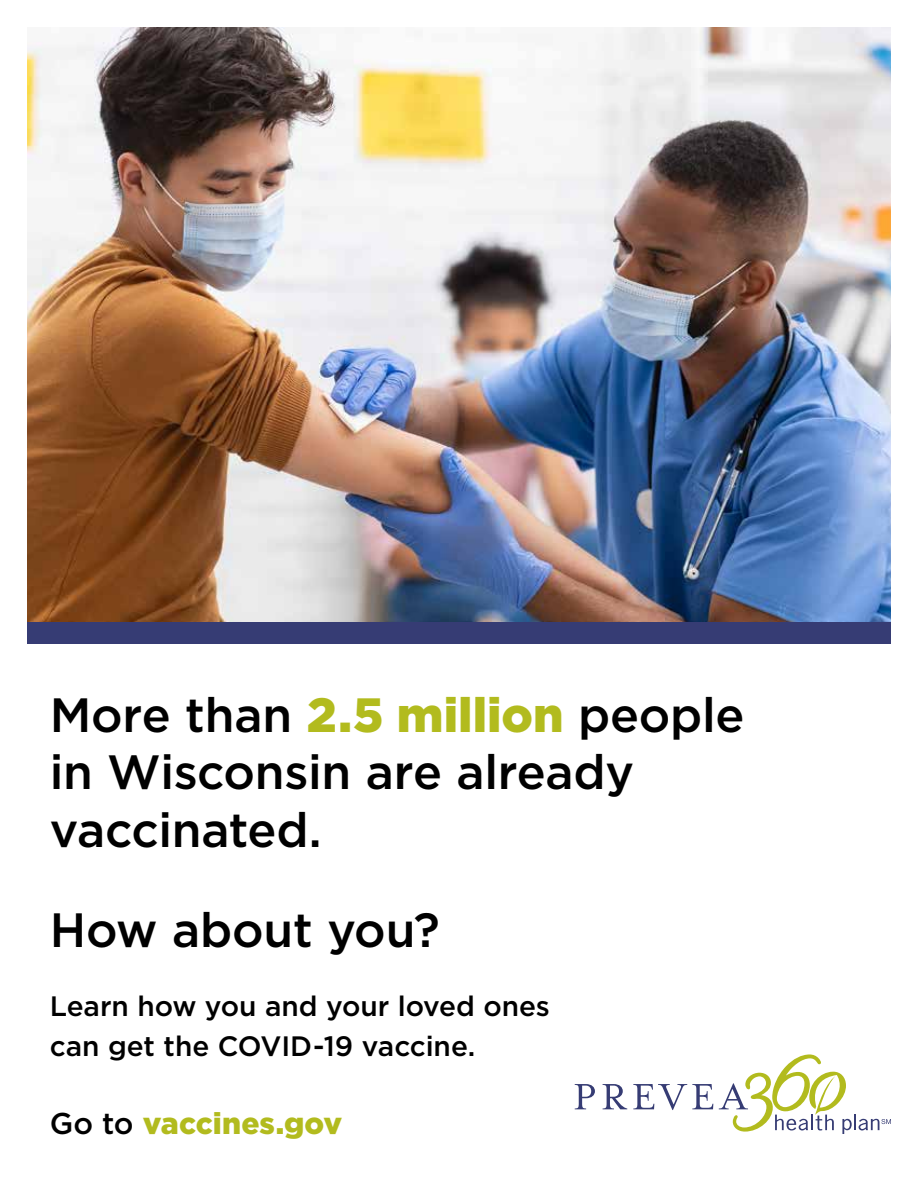
<style>
.page{position:relative;width:918px;height:1188px;background:#fff}
.page>*{position:absolute;margin:0;border:0;box-sizing:border-box;transform-origin:0 0}
.t1{font:500 48.15px/57.8px "Gotham";letter-spacing:-.005em;color:#000}
.t2{font:900 30px "Gotham";color:#b2bb1e}
.t3{font:500 28.05px/40px "Gotham";color:#000}
.s1{font-weight:900;color:#b2bb1e}
.s2{font-weight:500;color:#000}
</style>
<div class="page">
<img style="left:27px;top:27px;width:864px;height:595px">
<div style="left:27px;top:622px;width:864px;height:22px;background:#363c74"></div>
<svg style="left:575px;top:1084px;width:20px;height:25px"></svg>
<svg style="left:603px;top:1084px;width:24px;height:25px"></svg>
<svg style="left:633px;top:1084px;width:80px;height:26px"></svg>
<svg style="left:719px;top:1054px;width:172px;height:80px"></svg>
<p class="t1" style="left:50px;top:685px;width:696px">More than <span class="s1">2.5 million</span> people in Wisconsin are already vaccinated.</p>
<p class="t1" style="left:50px;top:901px;width:392px">How about you?</p>
<p class="t3" style="left:50px;top:986px;width:502px">Learn how you and your loved ones can get the COVID-19 vaccine.</p>
<p class="t2" style="left:50px;top:1103px;width:294px"><span class="s2">Go to</span> vaccines.gov</p>
</div>
